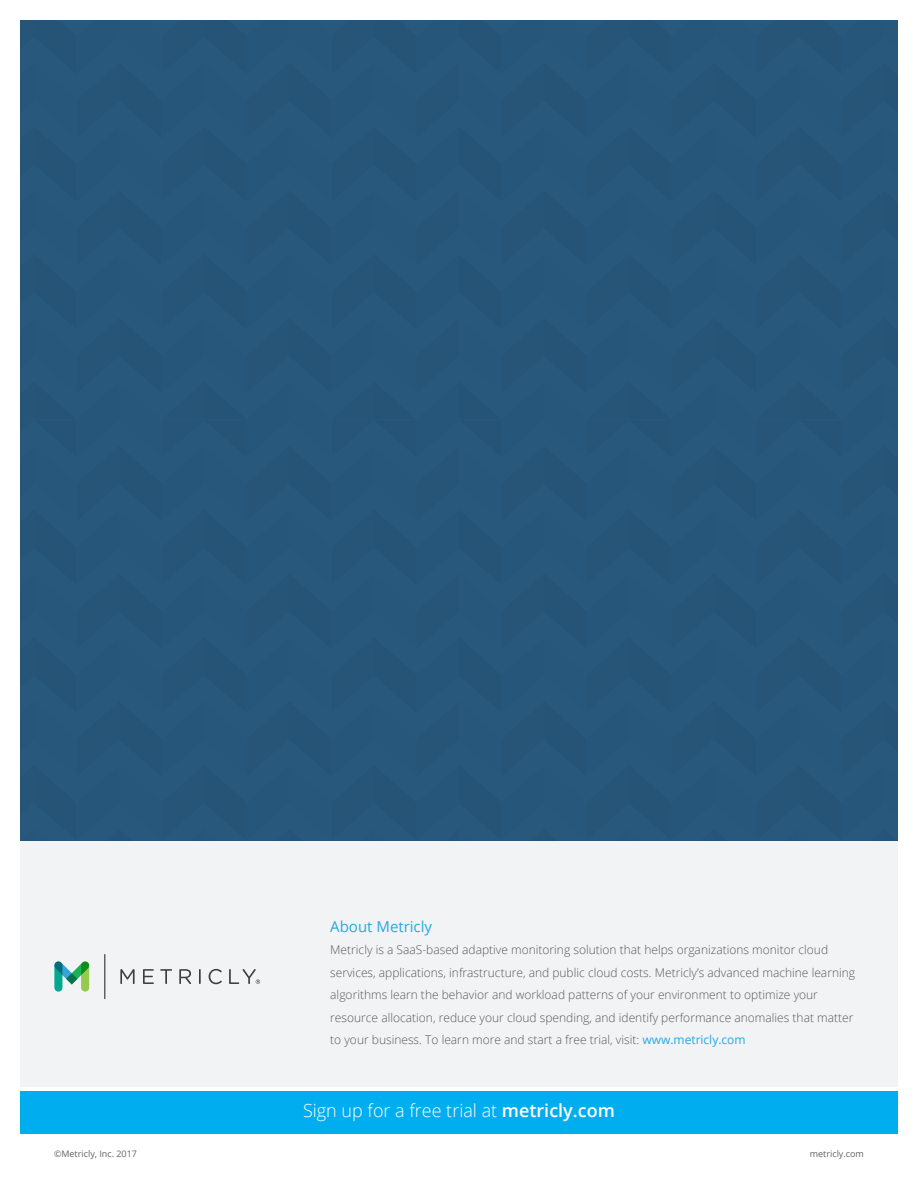
<style>
.page{position:relative;width:918px;height:1188px;background:#fff}
.page>*{position:absolute;margin:0;border:0;box-sizing:border-box;transform-origin:0 0}
.t1{font:300 18px "Open Sans";color:#fff}
.t2{font:15px "Open Sans";color:#24aae1}
.t3{font:300 12px/22.5px "Open Sans";color:#57585a}
.t4{font:9px "Open Sans";color:#636366}
.s1{font-weight:400;color:#24aae1}
.s2{font-weight:600}
</style>
<div class="page">
<div style="left:20px;top:20px;width:878px;height:866px;background:#27597d"></div>
<div style="left:20px;top:842px;width:878px;height:245px;background:#f2f3f4"></div>
<div style="left:20px;top:1092px;width:878px;height:42px;background:#00aeef"></div>
<svg style="left:120px;top:969px;width:15px;height:15px"></svg>
<svg style="left:143px;top:969px;width:11px;height:15px"></svg>
<svg style="left:160px;top:969px;width:12px;height:15px"></svg>
<svg style="left:179px;top:969px;width:12px;height:15px"></svg>
<svg style="left:199px;top:969px;width:2px;height:15px"></svg>
<svg style="left:209px;top:969px;width:13px;height:15px"></svg>
<svg style="left:229px;top:969px;width:31px;height:15px"></svg>
<hr style="left:104px;top:954px;width:1px;height:45px;background:#3e3e3f">
<div style="left:54px;top:961px;width:8px;height:31px;background:#00a990;border-radius:4px"></div>
<div style="left:81px;top:961px;width:8px;height:31px;background:#94ca4e;border-radius:4px"></div>
<svg style="left:54px;top:961px;width:36px;height:24px"></svg>
<p class="t2" style="left:330px;top:916px;width:103px">About Metricly</p>
<p class="t3" style="left:330px;top:938px;width:526px">Metricly is a SaaS-based adaptive monitoring solution that helps organizations monitor cloud services, applications, infrastructure, and public cloud costs. Metricly’s advanced machine learning algorithms learn the behavior and workload patterns of your environment to optimize your resource allocation, reduce your cloud spending, and identify performance anomalies that matter to your business. To learn more and start a free trial, visit: <span class="s1">www.metricly.com</span></p>
<p class="t1" style="left:303px;top:1098px;width:313px">Sign up for a free trial at <span class="s2">metricly.com</span></p>
<p class="t4" style="left:54px;top:1147px;width:85px">©Metricly, Inc. 2017</p>
<p class="t4" style="left:810px;top:1147px;width:56px">metricly.com</p>
</div>
